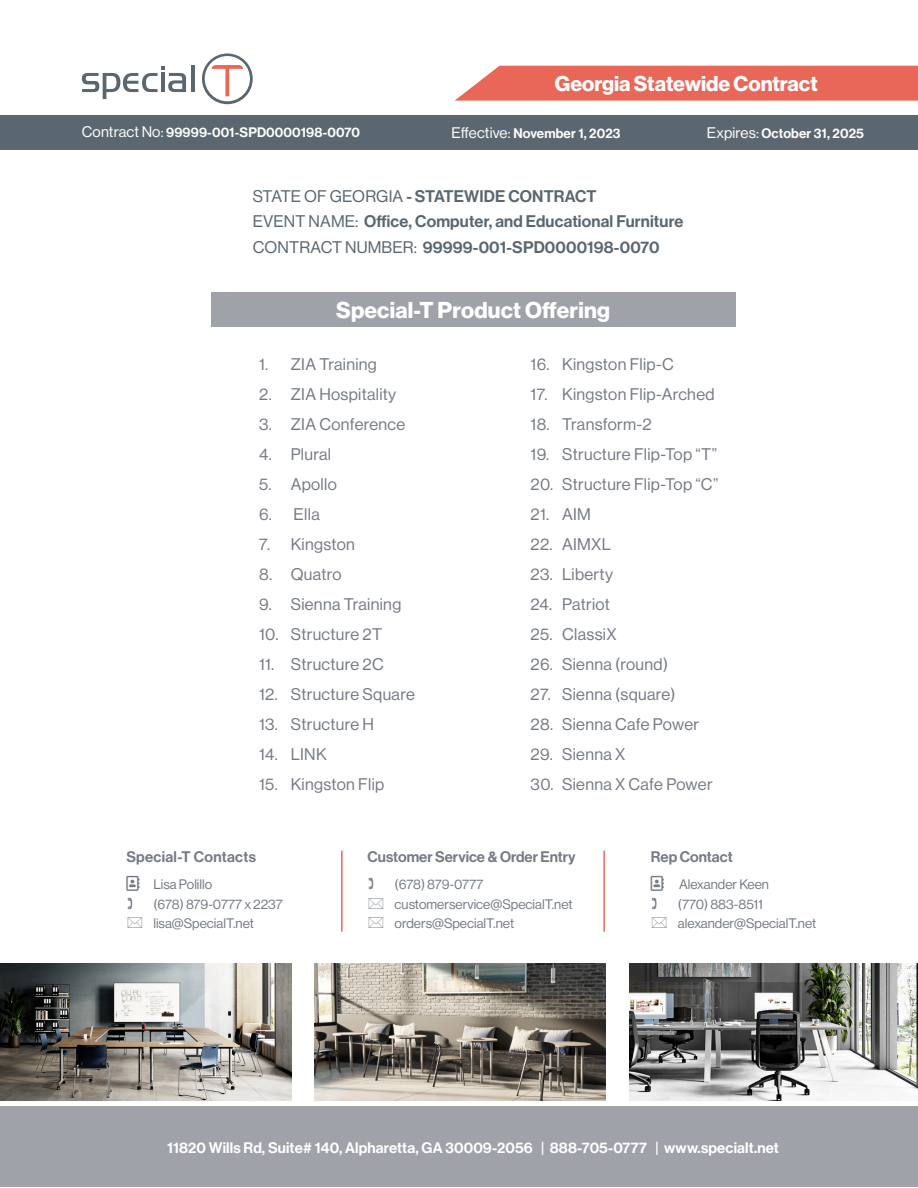
<style>
.page{position:relative;width:918px;height:1188px;background:#fff}
.page>*{position:absolute;margin:0;border:0;box-sizing:border-box;transform-origin:0 0}
.t1{font:22.5px "N Haas Grotesk DS Pro 75 Bd";letter-spacing:.01em;color:#fff}
.t2{font:21px "N Haas Grotesk DS Pro 75 Bd";color:#fff}
.t3{font:16.5px "N Haas Grotesk DS Pro 55 Rg";letter-spacing:.02em;color:#757b84}
.t4{font:16.5px "N Haas Grotesk DS Pro 65 Md";letter-spacing:.01em;color:#5b6770}
.t5{font:15px "N Haas Grotesk DS Pro 65 Md";letter-spacing:.01em;color:#fff}
.t6{font:15px "N Haas Grotesk DS Pro 65 Md";color:#757b84}
.t7{font:15px "N Haas Grotesk DS Pro 65 Md";letter-spacing:.02em;color:#757b84}
.t8{font:13.5px "N Haas Grotesk DS Pro 55 Rg";color:#757b84}
.t9{font:13.5px "N Haas Grotesk DS Pro 65 Md";letter-spacing:.01em;color:#fff}
.s1{font-family:"N Haas Grotesk DS Pro 55 Rg";font-size:15px}
.s2{font-family:"N Haas Grotesk DS Pro 55 Rg"}
</style>
<div class="page">
<svg style="left:455px;top:66px;width:463px;height:35px;background:#e96f61"></svg>
<div style="left:0;top:1106px;width:918px;height:81px;background:#9fa2a9"></div>
<hr style="left:191px;top:66px;width:3px;height:26px;background:#5b6770">
<svg style="left:82px;top:66px;width:104px;height:33px"></svg>
<svg style="left:202px;top:53px;width:51px;height:51px"></svg>
<div style="left:211px;top:292px;width:524px;height:35px;background:#9fa2a9"></div>
<hr style="left:341px;top:851px;width:2px;height:81px;background:#e86758">
<hr style="left:603px;top:851px;width:2px;height:81px;background:#e86758">
<div style="left:0;top:115px;width:918px;height:35px;background:#5b6770"></div>
<img style="left:630px;top:963px;width:288px;height:138px">
<img style="left:0;top:963px;width:291px;height:138px">
<img style="left:315px;top:963px;width:291px;height:138px">
<p class="t2" style="left:555px;top:71px;width:264px">Georgia Statewide Contract</p>
<p class="t9" style="left:82px;top:124px;width:280px"><span class="s1">Contract No:</span> 99999-001-SPD0000198-0070</p>
<p class="t9" style="left:452px;top:125px;width:170px"><span class="s1">Effective:</span> November 1, 2023</p>
<p class="t9" style="left:707px;top:125px;width:159px"><span class="s1">Expires:</span> October 31, 2025</p>
<p class="t4" style="left:253px;top:186px;width:345px"><span class="s2">STATE OF GEORGIA</span> - STATEWIDE CONTRACT</p>
<p class="t4" style="left:253px;top:212px;width:432px"><span class="s2">EVENT NAME:</span> Office, Computer, and Educational Furniture</p>
<p class="t4" style="left:253px;top:237px;width:408px"><span class="s2">CONTRACT NUMBER:</span> 99999-001-SPD0000198-0070</p>
<p class="t1" style="left:336px;top:297px;width:275px">Special-T Product Offering</p>
<p class="t3" style="left:259px;top:355px;width:119px">1. ZIA Training</p>
<p class="t3" style="left:259px;top:385px;width:139px">2. ZIA Hospitality</p>
<p class="t3" style="left:259px;top:415px;width:148px">3. ZIA Conference</p>
<p class="t3" style="left:259px;top:445px;width:73px">4. Plural</p>
<p class="t3" style="left:259px;top:475px;width:79px">5. Apollo</p>
<p class="t3" style="left:259px;top:505px;width:62px">6. Ella</p>
<p class="t3" style="left:259px;top:535px;width:97px">7. Kingston</p>
<p class="t3" style="left:259px;top:565px;width:84px">8. Quatro</p>
<p class="t3" style="left:259px;top:595px;width:144px">9. Sienna Training</p>
<p class="t3" style="left:259px;top:625px;width:124px">10. Structure 2T</p>
<p class="t3" style="left:259px;top:655px;width:126px">11. Structure 2C</p>
<p class="t3" style="left:259px;top:685px;width:157px">12. Structure Square</p>
<p class="t3" style="left:259px;top:715px;width:116px">13. Structure H</p>
<p class="t3" style="left:259px;top:745px;width:69px">14. LINK</p>
<p class="t3" style="left:259px;top:775px;width:127px">15. Kingston Flip</p>
<p class="t3" style="left:531px;top:355px;width:145px">16. Kingston Flip-C</p>
<p class="t3" style="left:531px;top:385px;width:185px">17. Kingston Flip-Arched</p>
<p class="t3" style="left:531px;top:415px;width:122px">18. Transform-2</p>
<p class="t3" style="left:531px;top:445px;width:188px">19. Structure Flip-Top “T”</p>
<p class="t3" style="left:531px;top:475px;width:189px">20. Structure Flip-Top “C”</p>
<p class="t3" style="left:531px;top:505px;width:62px">21. AIM</p>
<p class="t3" style="left:531px;top:535px;width:82px">22. AIMXL</p>
<p class="t3" style="left:531px;top:565px;width:84px">23. Liberty</p>
<p class="t3" style="left:531px;top:595px;width:81px">24. Patriot</p>
<p class="t3" style="left:531px;top:625px;width:87px">25. ClassiX</p>
<p class="t3" style="left:531px;top:655px;width:139px">26. Sienna (round)</p>
<p class="t3" style="left:531px;top:685px;width:147px">27. Sienna (square)</p>
<p class="t3" style="left:531px;top:715px;width:170px">28. Sienna Cafe Power</p>
<p class="t3" style="left:531px;top:745px;width:96px">29. Sienna X</p>
<p class="t3" style="left:531px;top:775px;width:184px">30. Sienna X Cafe Power</p>
<p class="t7" style="left:126px;top:848px;width:131px">Special-T Contacts</p>
<p class="t8" style="left:153px;top:877px;width:60px">Lisa Polillo</p>
<p class="t8" style="left:153px;top:896px;width:131px">(678) 879-0777 x 2237</p>
<p class="t8" style="left:153px;top:916px;width:102px">lisa@SpecialT.net</p>
<p class="t6" style="left:368px;top:848px;width:210px">Customer Service &amp; Order Entry</p>
<p class="t8" style="left:395px;top:877px;width:90px">(678) 879-0777</p>
<p class="t8" style="left:395px;top:896px;width:179px">customerservice@SpecialT.net</p>
<p class="t8" style="left:395px;top:916px;width:121px">orders@SpecialT.net</p>
<p class="t6" style="left:651px;top:848px;width:83px">Rep Contact</p>
<p class="t8" style="left:679px;top:877px;width:91px">Alexander Keen</p>
<p class="t8" style="left:678px;top:896px;width:86px">(770) 883-8511</p>
<p class="t8" style="left:678px;top:916px;width:140px">alexander@SpecialT.net</p>
<p class="t5" style="left:167px;top:1139px;width:613px">11820 Wills Rd, Suite# 140, Alpharetta, GA 30009-2056 | 888-705-0777 | www.specialt.net</p>
</div>
